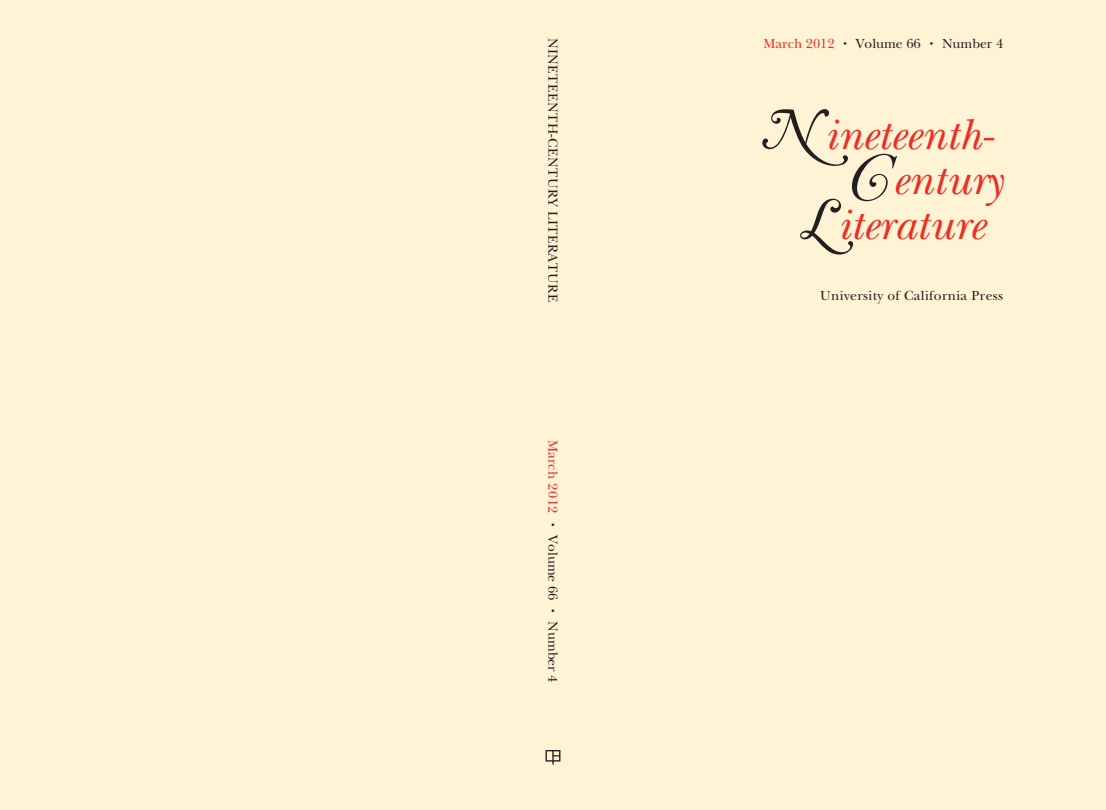
<style>
.page{position:relative;width:1106px;height:810px;background:#fef3d5}
.page>*{position:absolute;margin:0;border:0;box-sizing:border-box;transform-origin:0 0}
.t1{font:45px "New Baskerville Itl Os F";color:#ee2e22}
.t2{font:13.75px "New Baskerville Rmn Os F";letter-spacing:.025em;color:#231f20}
.t3{font:13.75px "New Baskerville Rmn";color:#231f20}
.s1{color:#ee2e22}
.s2{font-size:7.5px}
.s3{font-family:"Caslon Swash Itl";font-size:58.75px;color:#231f20}
</style>
<div class="page">
<svg style="left:545px;top:750px;width:15px;height:15px"></svg>
<p class="t2" style="left:561px;top:38px;width:266px;rotate:90deg">NINETEENTH-CENTURY LITERATURE</p>
<p class="t3" style="left:561px;top:440px;width:244px;rotate:90deg"><span class="s1">March 2012</span> <span class="s2">•</span> Volume 66 <span class="s2">•</span> Number 4</p>
<p class="t3" style="left:763px;top:35px;width:241px"><span class="s1">March 2012</span> <span class="s2">•</span> Volume 66 <span class="s2">•</span> Number 4</p>
<h1 class="t1" style="left:761px;top:108px;width:232px"><span class="s3">‚</span>ineteenth-</h1>
<h1 class="t1" style="left:849px;top:153px;width:155px"><span class="s3">≤</span>entury</h1>
<h1 class="t1" style="left:801px;top:198px;width:184px"><span class="s3">◊</span>iterature</h1>
<p class="t2" style="left:820px;top:288px;width:184px">University of California Press</p>
</div>
